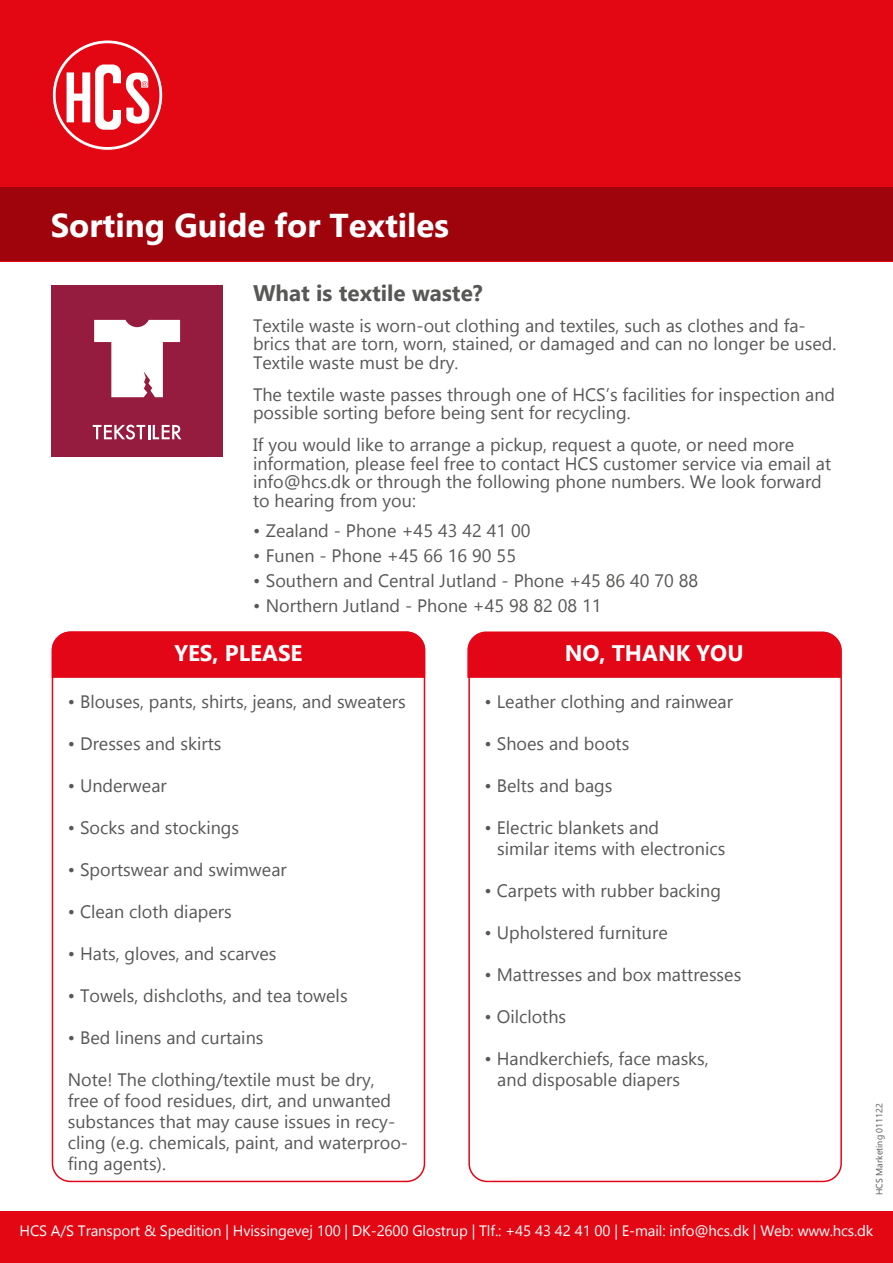
<style>
.page{position:relative;width:893px;height:1263px;background:#fff}
.page>*{position:absolute;margin:0;border:0;box-sizing:border-box;transform-origin:0 0}
.t1{font:700 33px "Gadugi";color:#fff}
.t2{font:700 22.5px "Gadugi";color:#fff}
.t3{font:700 22.5px "Gadugi";color:#575756}
.t4{font:18px/18.5px "Gadugi";color:#575756}
.t5{font:15px "Gadugi";letter-spacing:-.01em;color:#fff}
.t6{font:9px "Gadugi";color:#575756}
</style>
<div class="page">
<div style="left:0;top:0;width:893px;height:261px;background:#e30613"></div>
<svg style="left:52px;top:40px;width:111px;height:111px"></svg>
<div style="left:0;top:187px;width:893px;height:74px;background:#9f040d"></div>
<div style="left:0;top:1212px;width:893px;height:51px;background:#e30613"></div>
<div style="left:51px;top:285px;width:172px;height:172px;background:#951b3f"></div>
<svg style="left:93px;top:425px;width:89px;height:15px"></svg>
<svg style="left:94px;top:320px;width:86px;height:77px"></svg>
<svg style="left:51px;top:631px;width:375px;height:48px;background:#e41020"></svg>
<svg style="left:467px;top:631px;width:375px;height:48px;background:#e41021"></svg>
<h1 class="t1" style="left:51px;top:205px;width:400px">Sorting Guide for Textiles</h1>
<p class="t3" style="left:253px;top:280px;width:231px">What is textile waste?</p>
<p class="t4" style="left:253px;top:316px;width:585px">Textile waste is worn-out clothing and textiles, such as clothes and fa&shy;brics that are torn, worn, stained, or damaged and can no longer be used.<br>Textile waste must be dry.</p>
<p class="t4" style="left:253px;top:385px;width:584px">The textile waste passes through one of HCS’s facilities for inspection and possible sorting before being sent for recycling.</p>
<p class="t4" style="left:253px;top:436px;width:580px">If you would like to arrange a pickup, request a quote, or need more information, please feel free to contact HCS customer service via email at info@hcs.dk or through the following phone numbers. We look forward to hearing from you:</p>
<p class="t4" style="left:253px;top:521px;width:279px">• Zealand - Phone +45 43 42 41 00</p>
<p class="t4" style="left:253px;top:546px;width:264px">• Funen - Phone +45 66 16 90 55</p>
<p class="t4" style="left:253px;top:571px;width:447px">• Southern and Central Jutland - Phone +45 86 40 70 88</p>
<p class="t4" style="left:253px;top:596px;width:350px">• Northern Jutland - Phone +45 98 82 08 11</p>
<p class="t2" style="left:174px;top:640px;width:130px">YES, PLEASE</p>
<p class="t2" style="left:565px;top:640px;width:180px">NO, THANK YOU</p>
<p class="t4" style="left:68px;top:692px;width:339px">• Blouses, pants, shirts, jeans, and sweaters</p>
<p class="t4" style="left:68px;top:734px;width:155px">• Dresses and skirts</p>
<p class="t4" style="left:68px;top:776px;width:100px">• Underwear</p>
<p class="t4" style="left:68px;top:818px;width:173px">• Socks and stockings</p>
<p class="t4" style="left:68px;top:860px;width:220px">• Sportswear and swimwear</p>
<p class="t4" style="left:68px;top:902px;width:165px">• Clean cloth diapers</p>
<p class="t4" style="left:68px;top:944px;width:210px">• Hats, gloves, and scarves</p>
<p class="t4" style="left:68px;top:986px;width:281px">• Towels, dishcloths, and tea towels</p>
<p class="t4" style="left:68px;top:1028px;width:197px">• Bed linens and curtains</p>
<p class="t4" style="left:68px;top:1069px;width:342px;line-height:21px">Note! The clothing/textile must be dry, free of food residues, dirt, and unwanted substances that may cause issues in recy&shy;cling (e.g. chemicals, paint, and waterproo&shy;fing agents).</p>
<p class="t4" style="left:485px;top:692px;width:250px">• Leather clothing and rainwear</p>
<p class="t4" style="left:485px;top:734px;width:146px">• Shoes and boots</p>
<p class="t4" style="left:485px;top:776px;width:129px">• Belts and bags</p>
<p class="t4" style="left:497px;top:817px;width:229px;line-height:21px;text-indent:-13px">• Electric blankets and<br>similar items with electronics</p>
<p class="t4" style="left:485px;top:881px;width:238px">• Carpets with rubber backing</p>
<p class="t4" style="left:485px;top:923px;width:185px">• Upholstered furniture</p>
<p class="t4" style="left:485px;top:965px;width:258px">• Mattresses and box mattresses</p>
<p class="t4" style="left:485px;top:1007px;width:83px">• Oilcloths</p>
<p class="t4" style="left:497px;top:1048px;width:213px;line-height:21px;text-indent:-13px">• Handkerchiefs, face masks, and disposable diapers</p>
<p class="t6" style="left:874px;top:1195px;width:93px;rotate:-90deg">HCS Marketing 011122</p>
<p class="t5" style="left:20px;top:1222px;width:855px">HCS A/S Transport &amp; Spedition | Hvissingevej 100 | DK-2600 Glostrup | Tlf.: +45 43 42 41 00 | E-mail: info@hcs.dk | Web: www.hcs.dk</p>
</div>
